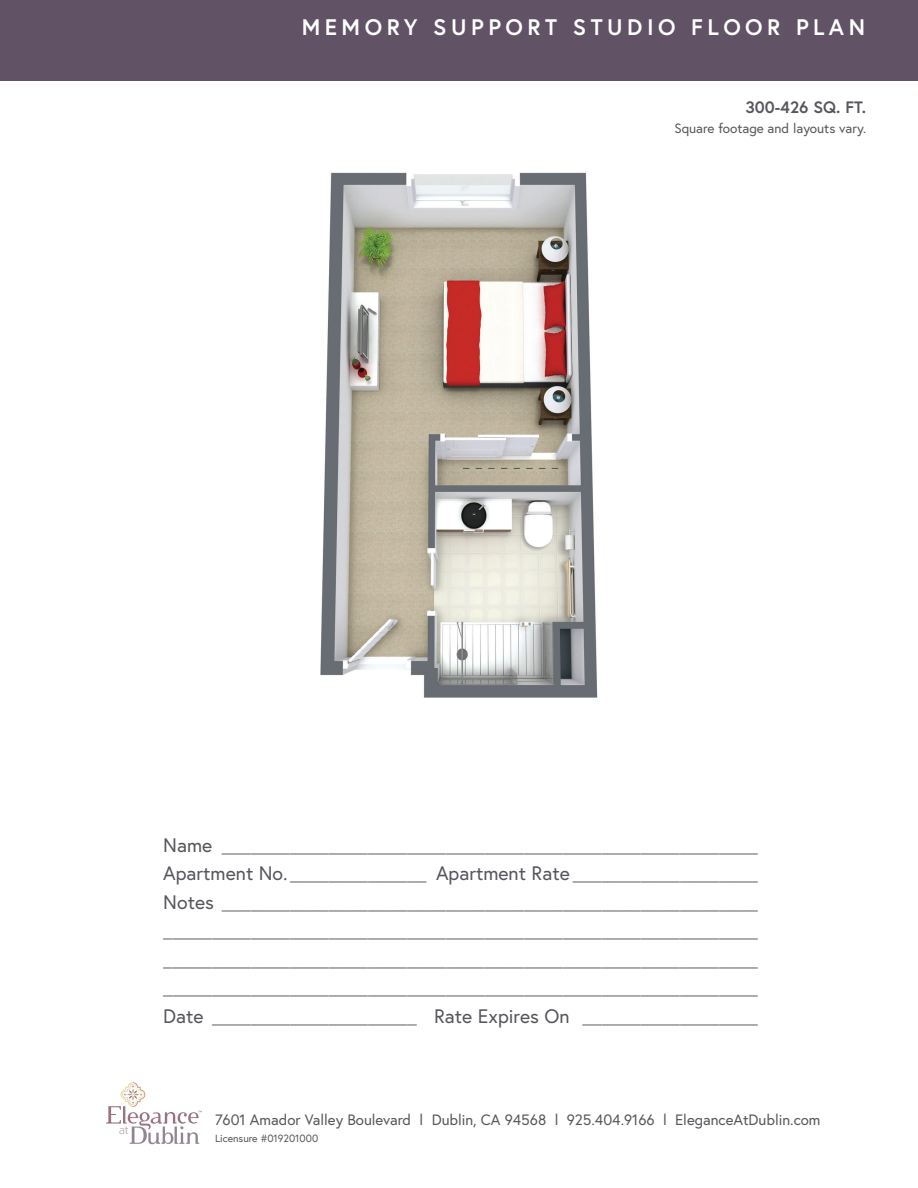
<style>
.page{position:relative;width:918px;height:1188px;background:#fff}
.page>*{position:absolute;margin:0;border:0;box-sizing:border-box;transform-origin:0 0}
.t1{font:700 22.5px "Europa";letter-spacing:.2em;color:#fff}
.t2{font:300 19.5px/28.5px "Helvetica";color:#57565c;text-align:justify}
.t3{font:700 16.5px "Europa";color:#57565c}
.t4{font:15px "Europa";color:#57565c}
.t5{font:13.5px "Europa";color:#57565c}
.t6{font:300 11.85px "OPTI Fob";color:#93858c;scale:1.1 1}
.t7{font:10.5px "Europa";color:#57565c}
.s1{font-family:"Europa";font-weight:400}
</style>
<div class="page">
<div style="left:0;top:0;width:918px;height:81px;background:#625266"></div>
<img style="left:321px;top:172px;width:276px;height:525px">
<svg style="left:106px;top:1082px;width:96px;height:62px"></svg>
<p class="t1" style="left:302px;top:11px;width:565px">MEMORY SUPPORT STUDIO FLOOR PLAN</p>
<p class="t3" style="left:745px;top:96px;width:122px">300-426 SQ. FT.</p>
<p class="t5" style="left:674px;top:119px;width:193px">Square footage and layouts vary.</p>
<p class="t6" style="left:119px;top:1123px;width:10px">at</p>
<p class="t2" style="left:163px;top:829px;width:596px"><span class="s1">Name</span> _______________________________________________________ <span class="s1">Apartment No.</span>______________ <span class="s1">Apartment Rate</span> ___________________ <span class="s1">Notes</span> _______________________________________________________ _____________________________________________________________ _____________________________________________________________ _____________________________________________________________ <span class="s1">Date</span> _____________________ <span class="s1">Rate Expires On</span> __________________</p>
<p class="t4" style="left:215px;top:1110px;width:607px">7601 Amador Valley Boulevard l Dublin, CA 94568 l 925.404.9166 l EleganceAtDublin.com</p>
<p class="t7" style="left:215px;top:1131px;width:105px">Licensure #019201000</p>
</div>
